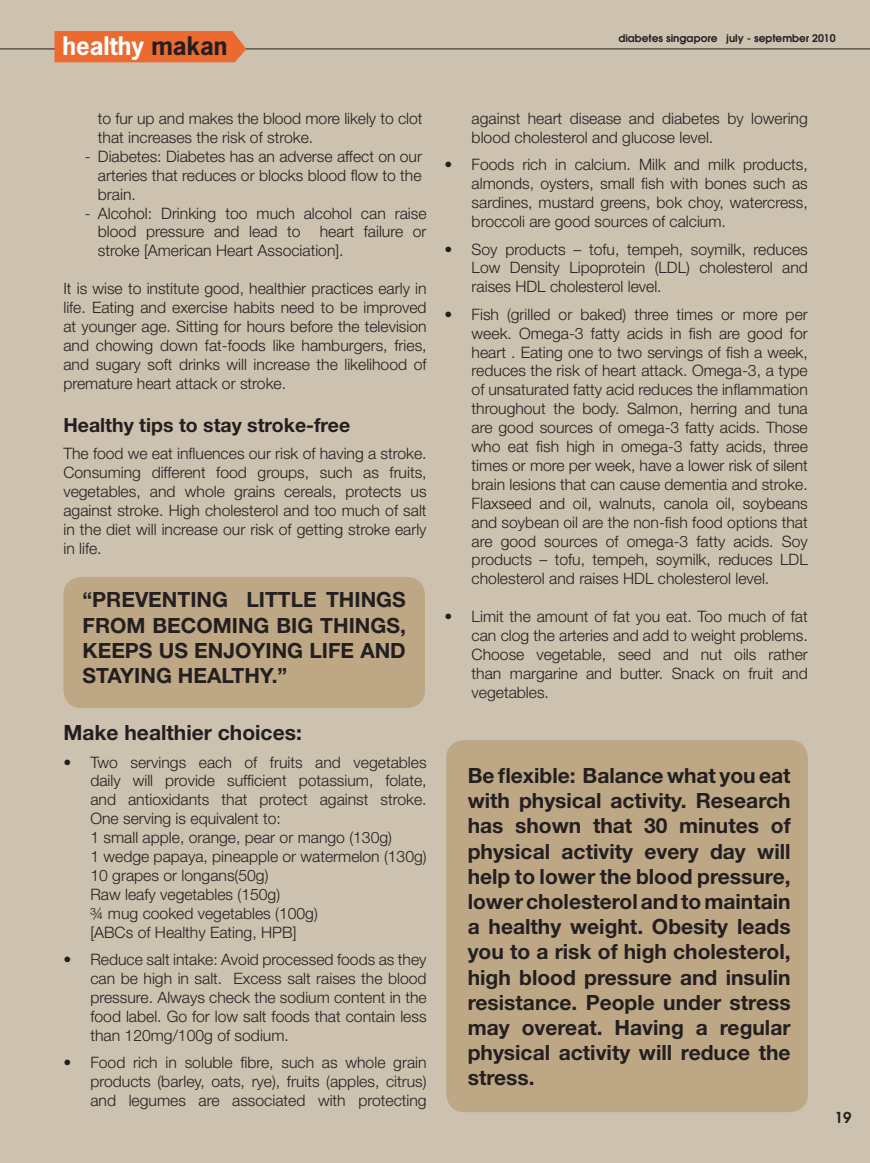
<style>
.page{position:relative;width:870px;height:1163px;background:#cdc1af}
.page>*{position:absolute;margin:0;border:0;box-sizing:border-box;transform-origin:0 0}
.t1{font:700 24px "News Gothic";color:#fff}
.t2{font:700 21px/25.2px "Helvetica Neue";color:#231f20;text-align:justify}
.t3{font:700 19.5px "Helvetica Neue";color:#231f20}
.t4{font:300 15.75px/18.9px "Helvetica Neue";color:#231f20;text-align:justify}
.t5{font:600 15px "Avant Garde";color:#231f20}
.t6{font:600 10.5px "Avant Garde";color:#231f20}
.s1{color:#231f20}
</style>
<div class="page">
<hr style="left:0;top:49px;width:870px;height:1px;background:#231f20">
<div style="left:54px;top:31px;width:192px;height:31px;background:#ec6a2f"></div>
<div style="left:446px;top:740px;width:361px;height:372px;background:#bda784;border-radius:18px"></div>
<div style="left:63px;top:577px;width:362px;height:131px;background:#bda784;border-radius:18px"></div>
<h1 class="t1" style="left:63px;top:31px;width:166px">healthy <span class="s1">makan</span></h1>
<p class="t6" style="left:618px;top:32px;width:219px">diabetes singapore july - september 2010</p>
<p class="t4" style="left:98px;top:109px;width:326px">to fur up and makes the blood more likely to clot that increases the risk of stroke.</p>
<p class="t4" style="left:98px;top:146px;width:325px;text-indent:-13px">- Diabetes: Diabetes has an adverse affect on our arteries that reduces or blocks blood flow to the brain.</p>
<p class="t4" style="left:98px;top:203px;width:330px;text-indent:-13px">- Alcohol: Drinking too much alcohol can raise blood pressure and lead to heart failure or stroke [American Heart Association].</p>
<p class="t4" style="left:63px;top:279px;width:365px">It is wise to institute good, healthier practices early in life. Eating and exercise habits need to be improved at younger age. Sitting for hours before the television and chowing down fat-foods like hamburgers, fries, and sugary soft drinks will increase the likelihood of premature heart attack or stroke.</p>
<p class="t3" style="left:63px;top:413px;width:288px">Healthy tips to stay stroke-free</p>
<p class="t4" style="left:63px;top:444px;width:365px">The food we eat influences our risk of having a stroke.<br>Consuming different food groups, such as fruits, vegetables, and whole grains cereals, protects us against stroke. High cholesterol and too much of salt in the diet will increase our risk of getting stroke early in life.</p>
<h2 class="t2" style="left:83px;top:587px;width:325px">“PREVENTING LITTLE THINGS FROM BECOMING BIG THINGS, KEEPS US ENJOYING LIFE AND STAYING HEALTHY.”</h2>
<h2 class="t2" style="left:63px;top:719px;width:240px">Make healthier choices:</h2>
<p class="t4" style="left:90px;top:752px;width:338px;text-align:left;text-indent:-27px">• Two servings each of fruits and vegetables daily will provide sufficient potassium, folate, and antioxidants that protect against stroke.<br>One serving is equivalent to:<br>1 small apple, orange, pear or mango (130g)<br>1 wedge papaya, pineapple or watermelon (130g)<br>10 grapes or longans(50g)<br>Raw leafy vegetables (150g)<br>¾ mug cooked vegetables (100g)<br>[ABCs of Healthy Eating, HPB]</p>
<p class="t4" style="left:90px;top:949px;width:338px;text-indent:-27px">• Reduce salt intake: Avoid processed foods as they can be high in salt. Excess salt raises the blood pressure. Always check the sodium content in the food label. Go for low salt foods that contain less than 120mg/100g of sodium.</p>
<p class="t4" style="left:90px;top:1052px;width:338px;text-indent:-27px">• Food rich in soluble fibre, such as whole grain products (barley, oats, rye), fruits (apples, citrus) and legumes are associated with protecting</p>
<p class="t4" style="left:471px;top:109px;width:338px">against heart disease and diabetes by lowering blood cholesterol and glucose level.</p>
<p class="t4" style="left:471px;top:155px;width:338px;text-indent:-27px">• Foods rich in calcium. Milk and milk products, almonds, oysters, small fish with bones such as sardines, mustard greens, bok choy, watercress, broccoli are good sources of calcium.</p>
<p class="t4" style="left:471px;top:239px;width:338px;text-indent:-27px">• Soy products – tofu, tempeh, soymilk, reduces Low Density Lipoprotein (LDL) cholesterol and raises HDL cholesterol level.</p>
<p class="t4" style="left:471px;top:304px;width:338px;text-indent:-27px">• Fish (grilled or baked) three times or more per week. Omega-3 fatty acids in fish are good for heart . Eating one to two servings of fish a week, reduces the risk of heart attack. Omega-3, a type of unsaturated fatty acid reduces the inflammation throughout the body. Salmon, herring and tuna are good sources of omega-3 fatty acids. Those who eat fish high in omega-3 fatty acids, three times or more per week, have a lower risk of silent brain lesions that can cause dementia and stroke.<br>Flaxseed and oil, walnuts, canola oil, soybeans and soybean oil are the non-fish food options that are good sources of omega-3 fatty acids. Soy products – tofu, tempeh, soymilk, reduces LDL cholesterol and raises HDL cholesterol level.</p>
<p class="t4" style="left:471px;top:607px;width:338px;text-indent:-27px">• Limit the amount of fat you eat. Too much of fat can clog the arteries and add to weight problems.<br>Choose vegetable, seed and nut oils rather than margarine and butter. Snack on fruit and vegetables.</p>
<p class="t2" style="left:468px;top:762px;width:324px">Be flexible: Balance what you eat with physical activity. Research has shown that 30 minutes of physical activity every day will help to lower the blood pressure, lower cholesterol and to maintain a healthy weight. Obesity leads you to a risk of high cholesterol, high blood pressure and insulin resistance. People under stress may overeat. Having a regular physical activity will reduce the stress.</p>
<p class="t5" style="left:834px;top:1108px;width:18px">19</p>
</div>
